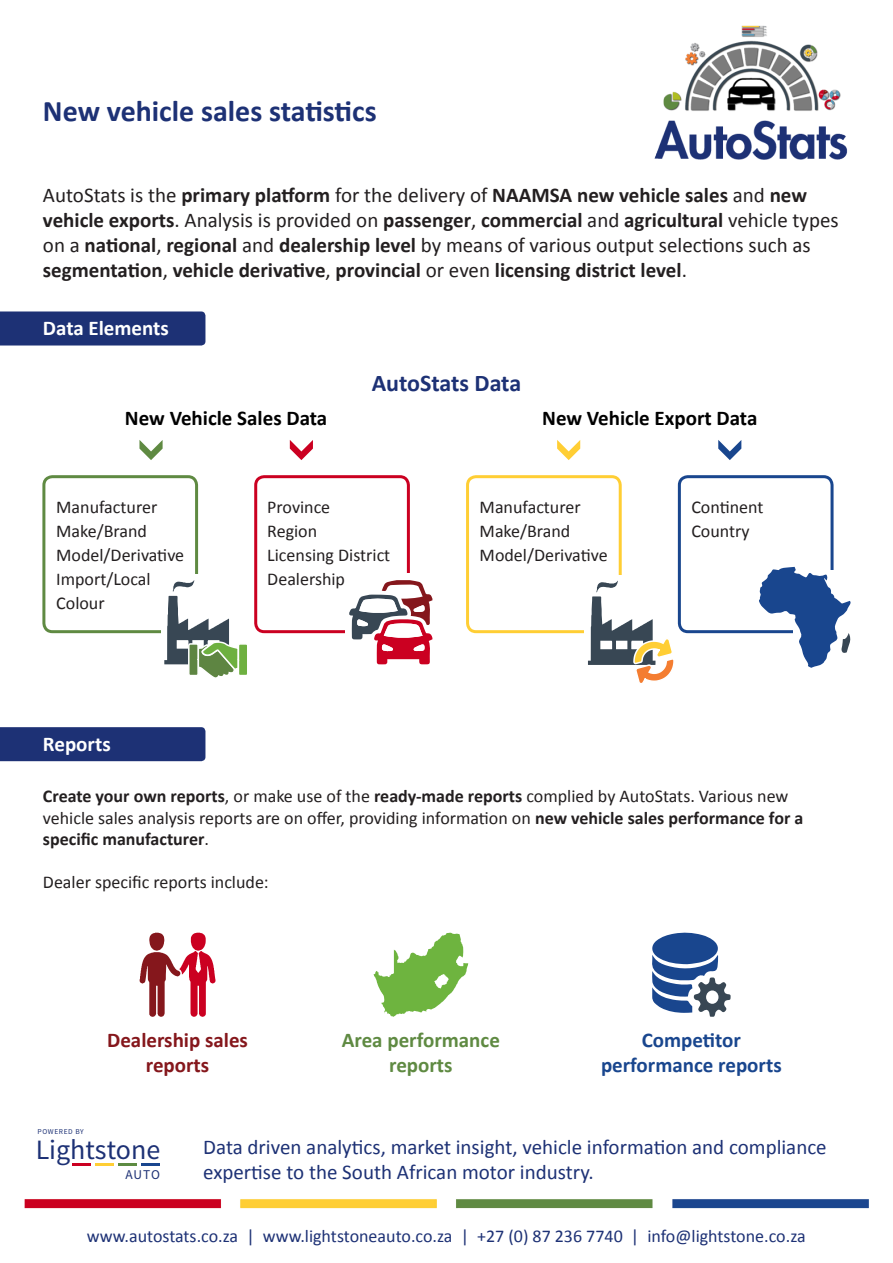
<style>
.page{position:relative;width:893px;height:1263px;background:#fff}
.page>*{position:absolute;margin:0;border:0;box-sizing:border-box;transform-origin:0 0}
.t1{font:700 30px "Calibri";color:#1d3175}
.t2{font:28.05px "Source Sans Pro";color:#1d3175}
.t3{font:700 24px "Calibri";color:#1d3175}
.t4{font:700 21px/25.2px "Calibri";color:#231f20}
.t5{font:21px/25.2px "Calibri";color:#1d3175}
.t6{font:700 21px "Calibri";color:#000}
.t7{font:700 21px/25.2px "Calibri";color:#19468e;text-align:center}
.t8{font:700 21px/25.2px "Calibri";color:#85171c;text-align:center}
.t9{font:700 21px/25.2px "Calibri";color:#5f8a42;text-align:center}
.t10{font:700 21px "Calibri";color:#fff}
.t11{font:18px/21.6px "Calibri";color:#231f20}
.t12{font:18px "Calibri";color:#1d3175}
.t13{font:13.35px "Source Sans Pro";color:#1d3175}
.t14{font:7.5px "Source Sans Pro";letter-spacing:.075em;color:#1d3175}
.s1{font-weight:400}
.s2{font-weight:700}
</style>
<div class="page">
<img style="left:654px;top:25px;width:194px;height:135px">
<div style="left:0;top:311px;width:205px;height:34px;background:#1d3175"></div>
<div style="left:0;top:727px;width:205px;height:34px;background:#1d3175"></div>
<svg style="left:140px;top:933px;width:76px;height:84px"></svg>
<svg style="left:373px;top:933px;width:95px;height:84px"></svg>
<svg style="left:652px;top:932px;width:79px;height:85px"></svg>
<img style="left:24px;top:1199px;width:845px;height:10px">
<svg style="left:73px;top:1163px;width:87px;height:2px"></svg>
<div style="left:678px;top:475px;width:155px;height:158px;border:3px solid #19468e;border-radius:9px"></div>
<div style="left:466px;top:475px;width:156px;height:158px;border:3px solid #ffce34;border-radius:9px"></div>
<div style="left:254px;top:475px;width:156px;height:158px;border:3px solid #cb0021;border-radius:9px"></div>
<div style="left:42px;top:475px;width:156px;height:158px;border:3px solid #5f8a42;border-radius:9px"></div>
<svg style="left:759px;top:567px;width:92px;height:101px"></svg>
<div style="left:345px;top:573px;width:92px;height:83px;background:#fff"></div>
<svg style="left:349px;top:580px;width:83px;height:84px"></svg>
<div style="left:161px;top:574px;width:59px;height:83px;background:#fff"></div>
<svg style="left:164px;top:580px;width:83px;height:98px"></svg>
<svg style="left:139px;top:440px;width:24px;height:20px"></svg>
<svg style="left:290px;top:440px;width:23px;height:20px"></svg>
<svg style="left:557px;top:440px;width:23px;height:20px"></svg>
<svg style="left:718px;top:440px;width:23px;height:20px"></svg>
<div style="left:584px;top:575px;width:60px;height:83px;background:#fff"></div>
<svg style="left:588px;top:581px;width:86px;height:102px"></svg>
<p class="t1" style="left:43px;top:90px;width:335px">New vehicle sales statistics</p>
<p class="t4" style="left:43px;top:182px;width:797px"><span class="s1">AutoStats is the</span> primary platform <span class="s1">for the delivery of</span> NAAMSA new vehicle sales <span class="s1">and</span> new vehicle exports<span class="s1">. Analysis is provided on</span> passenger<span class="s1">,</span> commercial <span class="s1">and</span> agricultural <span class="s1">vehicle types on a</span> national<span class="s1">,</span> regional <span class="s1">and</span> dealership level <span class="s1">by means of various output selections such as </span>segmentation<span class="s1">,</span> vehicle derivative<span class="s1">,</span> provincial <span class="s1">or even</span> licensing district level<span class="s1">.</span></p>
<p class="t10" style="left:43px;top:313px;width:127px">Data Elements</p>
<p class="t3" style="left:372px;top:366px;width:151px">AutoStats Data</p>
<p class="t6" style="left:125px;top:403px;width:204px">New Vehicle Sales Data</p>
<p class="t6" style="left:542px;top:403px;width:217px">New Vehicle Export Data</p>
<p class="t11" style="left:56px;top:496px;width:103px">Manufacturer</p>
<p class="t11" style="left:56px;top:520px;width:92px">Make/Brand</p>
<p class="t11" style="left:56px;top:544px;width:129px">Model/Derivative</p>
<p class="t11" style="left:56px;top:568px;width:96px">Import/Local</p>
<p class="t11" style="left:56px;top:592px;width:50px">Colour</p>
<p class="t10" style="left:43px;top:729px;width:69px">Reports</p>
<p class="t11" style="left:267px;top:496px;width:64px">Province</p>
<p class="t11" style="left:267px;top:520px;width:51px">Region</p>
<p class="t11" style="left:267px;top:544px;width:125px">Licensing District</p>
<p class="t11" style="left:267px;top:568px;width:79px">Dealership</p>
<p class="t11" style="left:480px;top:496px;width:103px">Manufacturer</p>
<p class="t11" style="left:480px;top:520px;width:92px">Make/Brand</p>
<p class="t11" style="left:480px;top:544px;width:130px">Model/Derivative</p>
<p class="t11" style="left:691px;top:496px;width:74px">Continent</p>
<p class="t11" style="left:691px;top:520px;width:60px">Country</p>
<p class="t11" style="left:43px;top:785px;width:762px"><span class="s2">Create your own reports</span>, or make use of the <span class="s2">ready-made reports</span> complied by AutoStats. Various new vehicle sales analysis reports are on offer, providing information on <span class="s2">new vehicle sales performance for a specific manufacturer</span>.</p>
<p class="t11" style="left:43px;top:871px;width:227px">Dealer specific reports include:</p>
<p class="t14" style="left:38px;top:1127px;width:48px">POWERED BY</p>
<p class="t8" style="left:107px;top:1027px;width:142px">Dealership sales reports</p>
<p class="t9" style="left:342px;top:1027px;width:160px">Area performance reports</p>
<p class="t7" style="left:601px;top:1027px;width:182px">Competitor performance reports</p>
<p class="t2" style="left:36px;top:1132px;width:126px">Lightstone</p>
<p class="t13" style="left:125px;top:1166px;width:36px">AUTO</p>
<p class="t5" style="left:203px;top:1133px;width:625px">Data driven analytics, market insight, vehicle information and compliance expertise to the South African motor industry.</p>
<p class="t12" style="left:87px;top:1223px;width:720px">www.autostats.co.za | www.lightstoneauto.co.za | +27 (0) 87 236 7740 | info@lightstone.co.za</p>
</div>
